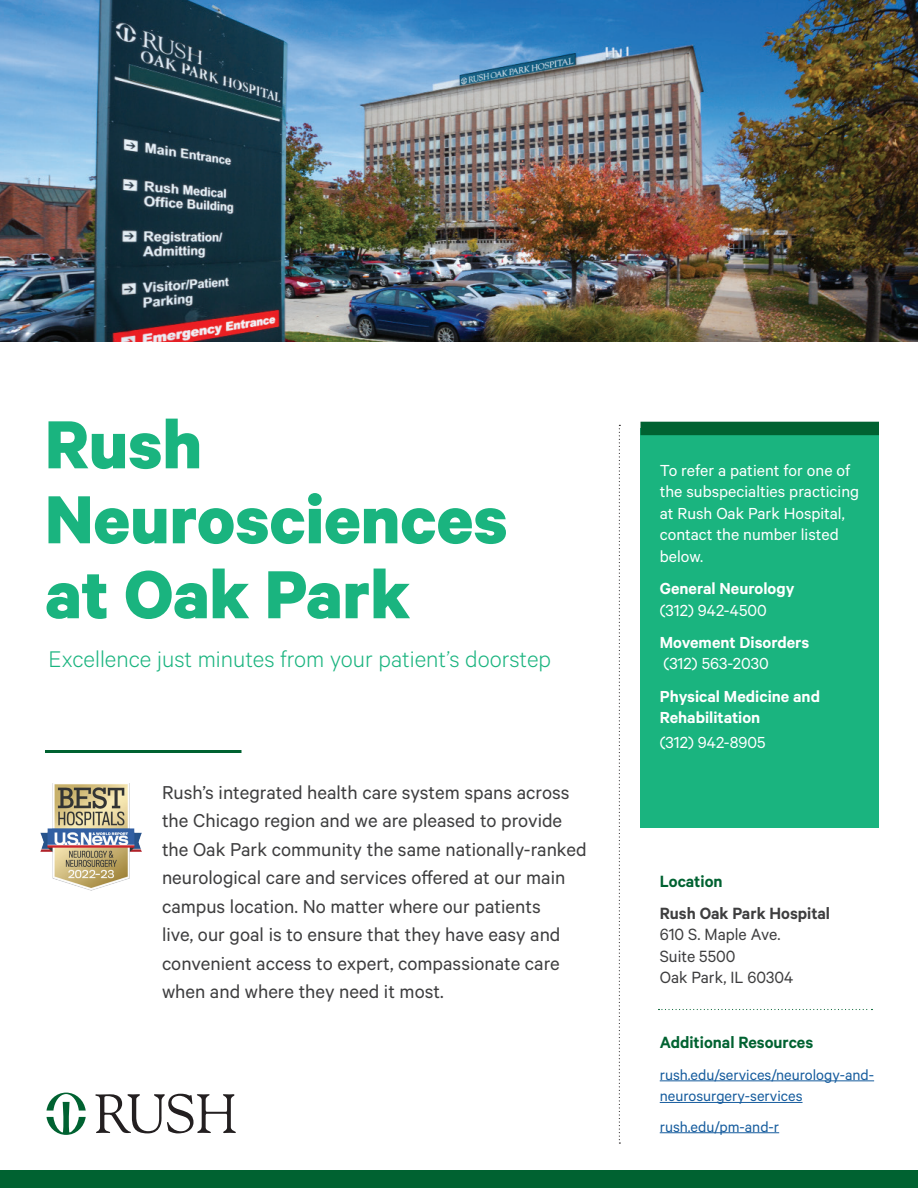
<style>
.page{position:relative;width:918px;height:1188px;background:#fff}
.page>*{position:absolute;margin:0;border:0;box-sizing:border-box;transform-origin:0 0}
.t1{font:700 76.5px/75px "Calibre";color:#1ab47f}
.t2{font:300 25.5px "Calibre";color:#1ab47f}
.t3{font:21px/28.5px "Calibre";color:#3e3e3f}
.t4{font:18.3px/21.6px "Calibre";color:#3e3e3f}
.t5{font:600 18.3px "Calibre";color:#006231}
.t6{font:600 18.3px "Calibre";color:#3e3e3f}
.t7{font:18px/21.6px "Calibre";color:#fff}
.t8{font:600 18px/21.6px "Calibre";color:#fff}
.t9{font:16.5px/21.6px "Calibre";color:#175d9e}
</style>
<div class="page">
<img style="left:0;top:0;width:918px;height:342px">
<div style="left:640px;top:428px;width:239px;height:400px;background:#1ab47f"></div>
<div style="left:0;top:1170px;width:918px;height:18px;background:#006231"></div>
<svg style="left:95px;top:1093px;width:141px;height:40px"></svg>
<svg style="left:47px;top:1093px;width:39px;height:42px"></svg>
<svg style="left:619px;top:425px;width:1px;height:719px"></svg>
<div style="left:640px;top:422px;width:239px;height:13px;background:#006231"></div>
<hr style="left:660px;top:1081px;width:214px;height:1px;background:#175d9e">
<hr style="left:660px;top:1102px;width:143px;height:1px;background:#175d9e">
<hr style="left:660px;top:1132px;width:119px;height:1px;background:#175d9e">
<hr style="left:45px;top:750px;width:197px;height:3px;background:#006231">
<svg style="left:658px;top:1009px;width:215px;height:1px"></svg>
<img style="left:40px;top:783px;width:102px;height:108px">
<h1 class="t1" style="left:45px;top:405px;width:464px">Rush<br>Neurosciences at Oak Park</h1>
<p class="t2" style="left:49px;top:645px;width:504px">Excellence just minutes from your patient’s doorstep</p>
<p class="t3" style="left:162px;top:777px;width:426px">Rush’s integrated health care system spans across the Chicago region and we are pleased to provide the Oak Park community the same nationally-ranked neurological care and services offered at our main campus location. No matter where our patients<br>live, our goal is to ensure that they have easy and convenient access to expert, compassionate care when and where they need it most.</p>
<p class="t7" style="left:660px;top:459px;width:201px">To refer a patient for one of the subspecialties practicing at Rush Oak Park Hospital, contact the number listed below.</p>
<p class="t8" style="left:660px;top:577px;width:136px">General Neurology</p>
<p class="t7" style="left:660px;top:599px;width:109px">(312) 942-4500</p>
<p class="t8" style="left:660px;top:631px;width:151px">Movement Disorders</p>
<p class="t7" style="left:664px;top:652px;width:107px">(312) 563-2030</p>
<p class="t8" style="left:660px;top:685px;width:162px">Physical Medicine and<br>Rehabilitation</p>
<p class="t7" style="left:660px;top:731px;width:107px">(312) 942-8905</p>
<p class="t5" style="left:660px;top:870px;width:64px">Location</p>
<p class="t6" style="left:660px;top:902px;width:172px">Rush Oak Park Hospital</p>
<p class="t4" style="left:660px;top:923px;width:135px">610 S. Maple Ave.<br>Suite 5500<br>Oak Park, IL 60304</p>
<p class="t5" style="left:660px;top:1031px;width:155px">Additional Resources</p>
<p class="t9" style="left:660px;top:1063px;width:216px">rush.edu/services/neurology-and&shy;neurosurgery-services</p>
<p class="t9" style="left:660px;top:1115px;width:121px">rush.edu/pm-and-r</p>
</div>
